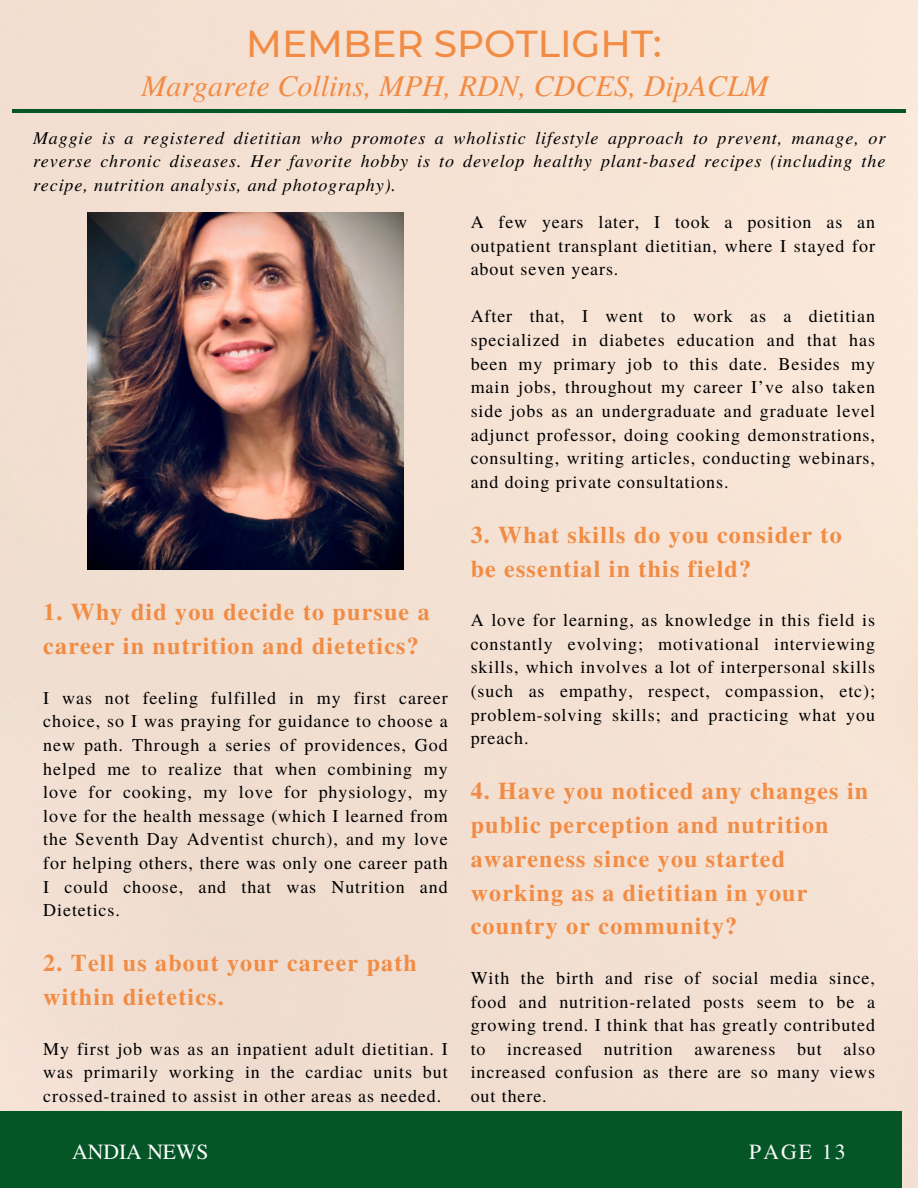
<style>
.page{position:relative;width:918px;height:1188px;background:#f4e1d3}
.page>*{position:absolute;margin:0;border:0;box-sizing:border-box;transform-origin:0 0}
.t1{font:500 37.5px "Montserrat";color:#f28b43}
.t2{font:italic 30px "Te X Gyre Termes";color:#f28b43}
.t3{font:700 24px/33.8px "Te X Gyre Termes";letter-spacing:.05em;color:#f28b43}
.t4{font:21.6px "Te X Gyre Termes";color:#fff}
.t5{font:21.6px "Te X Gyre Termes";letter-spacing:.1em;color:#fafafa}
.t6{font:18px/23.7px "Te X Gyre Termes";letter-spacing:.05em;color:#000;text-align:justify}
.t7{font:italic 18px/23.7px "Te X Gyre Termes";letter-spacing:.05em;color:#000;text-align:justify}
</style>
<div class="page">
<hr style="left:12px;top:109px;width:893px;height:4px;background:#045626">
<img style="left:88px;top:212px;width:316px;height:358px">
<div style="left:0;top:1111px;width:901px;height:77px;background:#045626"></div>
<p class="t1" style="left:246px;top:20px;width:417px">MEMBER SPOTLIGHT:</p>
<p class="t2" style="left:142px;top:64px;width:629px">Margarete Collins, MPH, RDN, CDCES, DipACLM</p>
<p class="t7" style="left:33px;top:125px;width:854px">Maggie is a registered dietitian who promotes a wholistic lifestyle approach to prevent, manage, or reverse chronic diseases. Her favorite hobby is to develop healthy plant-based recipes (including the recipe, nutrition analysis, and photography).</p>
<p class="t3" style="left:43px;top:594px;width:388px">1. Why did you decide to pursue a career in nutrition and dietetics?</p>
<p class="t6" style="left:43px;top:685px;width:406px">I was not feeling fulfilled in my first career choice, so I was praying for guidance to choose a new path. Through a series of providences, God helped me to realize that when combining my love for cooking, my love for physiology, my love for the health message (which I learned from the Seventh Day Adventist church), and my love for helping others, there was only one career path I could choose, and that was Nutrition and Dietetics.</p>
<p class="t3" style="left:43px;top:945px;width:375px">2. Tell us about your career path within dietetics.</p>
<p class="t6" style="left:43px;top:1036px;width:406px">My first job was as an inpatient adult dietitian. I was primarily working in the cardiac units but crossed-trained to assist in other areas as needed.</p>
<p class="t6" style="left:471px;top:209px;width:406px">A few years later, I took a position as an outpatient transplant dietitian, where I stayed for about seven years.</p>
<p class="t6" style="left:471px;top:304px;width:406px">After that, I went to work as a dietitian specialized in diabetes education and that has been my primary job to this date. Besides my main jobs, throughout my career I’ve also taken side jobs as an undergraduate and graduate level adjunct professor, doing cooking demonstrations, consulting, writing articles, conducting webinars, and doing private consultations.</p>
<p class="t3" style="left:471px;top:517px;width:373px">3. What skills do you consider to be essential in this field?</p>
<p class="t6" style="left:471px;top:607px;width:406px">A love for learning, as knowledge in this field is constantly evolving; motivational interviewing skills, which involves a lot of interpersonal skills (such as empathy, respect, compassion, etc); problem-solving skills; and practicing what you preach.</p>
<p class="t3" style="left:471px;top:773px;width:399px">4. Have you noticed any changes in public perception and nutrition awareness since you started working as a dietitian in your country or community?</p>
<p class="t6" style="left:471px;top:965px;width:406px">With the birth and rise of social media since, food and nutrition-related posts seem to be a growing trend. I think that has greatly contributed to increased nutrition awareness but also increased confusion as there are so many views out there.</p>
<p class="t4" style="left:72px;top:1137px;width:138px">ANDIA NEWS</p>
<p class="t5" style="left:749px;top:1136px;width:98px">PAGE 13</p>
</div>
